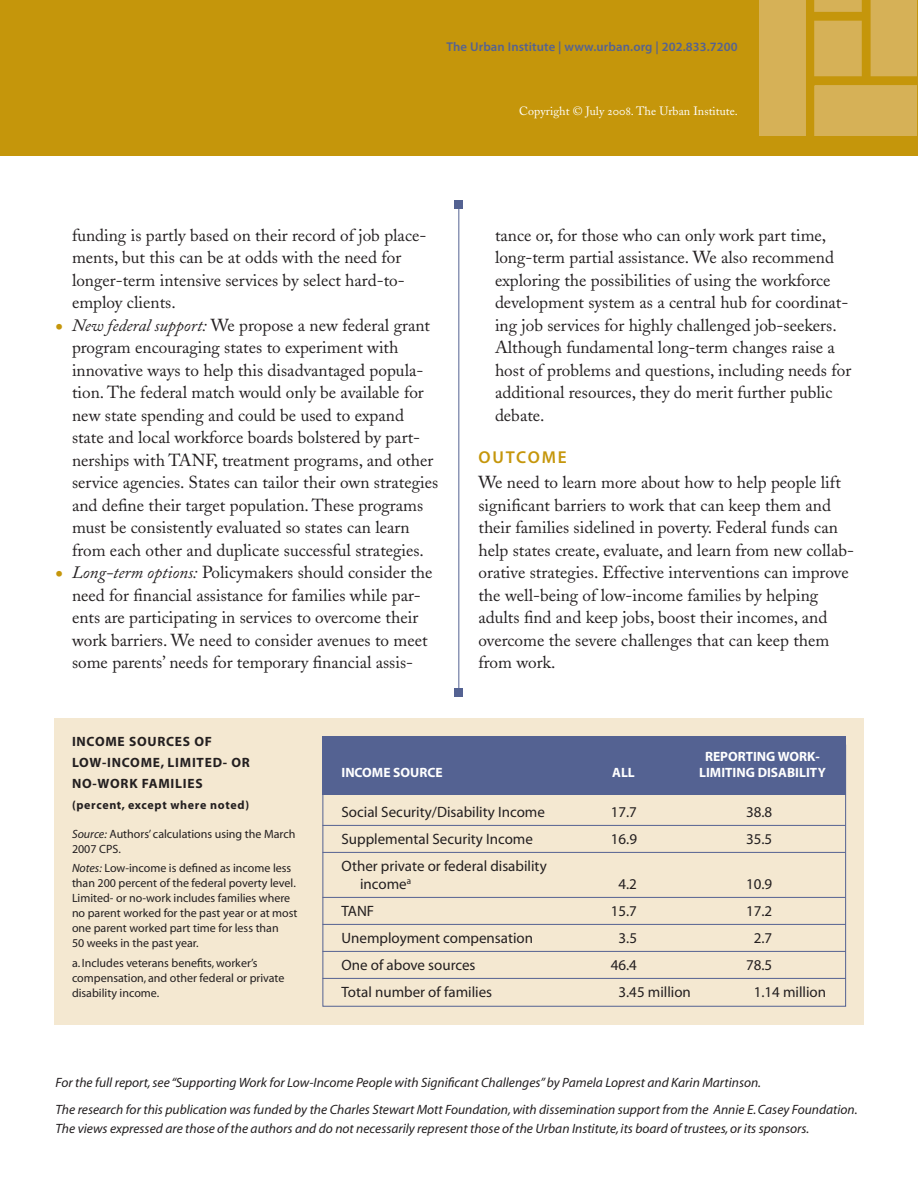
<style>
.page{position:relative;width:918px;height:1188px;background:#fff}
.page>*{position:absolute;margin:0;border:0;box-sizing:border-box;transform-origin:0 0}
.t1{font:17.25px/22.5px "Adobe Caslon";color:#231f20}
.t2{font:600 17.25px "Myriad Pro";letter-spacing:.105em;color:#c5960b}
.t3{font:15px/18px "Myriad";color:#231f20}
.t4{font:italic 13.5px/27.8px "Myriad";color:#231f20}
.t5{font:700 13.5px/21px "Myriad";letter-spacing:.055em;color:#231f20}
.t6{font:700 13.5px "Myriad";color:#fff}
.t7{font:600 12.75px "Myriad Pro";letter-spacing:.01em;color:#546292}
.t8{font:12px/15px "Myriad";color:#231f20}
.t9{font:12px "Adobe Caslon";letter-spacing:.005em;color:#fff}
.t10{font:700 12px "Myriad";letter-spacing:.055em;color:#231f20}
.s1{font-family:"Adobe Caslon Regular SC"}
.s2{font-family:"Myriad Pro";font-weight:600;font-size:24px;color:#c5960b}
.s3{font-style:italic}
</style>
<div class="page">
<hr style="left:459px;top:208px;width:1px;height:482px;background:#546292">
<div style="left:455px;top:688px;width:8px;height:9px;background:#546292"></div>
<div style="left:454px;top:200px;width:9px;height:8px;background:#546292"></div>
<div style="left:0;top:0;width:918px;height:156px;background:#c5960b"></div>
<img style="left:760px;top:0;width:157px;height:136px">
<div style="left:54px;top:718px;width:810px;height:307px;background:#f4e8d1"></div>
<div style="left:322px;top:736px;width:524px;height:59px;background:#546292"></div>
<hr style="left:322px;top:825px;width:523px;height:1px;background:#546292">
<hr style="left:322px;top:852px;width:523px;height:1px;background:#546292">
<hr style="left:322px;top:897px;width:523px;height:1px;background:#546292">
<hr style="left:322px;top:924px;width:524px;height:1px;background:#546292">
<hr style="left:322px;top:951px;width:524px;height:1px;background:#546292">
<hr style="left:322px;top:978px;width:524px;height:1px;background:#546292">
<p class="t7" style="left:446px;top:42px;width:293px">The Urban Institute | www.urban.org | 202.833.7200</p>
<p class="t9" style="left:519px;top:106px;width:220px">Copyright © July <span class="s1">2008</span>. The Urban Institute.</p>
<p class="t1" style="left:72px;top:226px;width:356px">funding is partly based on their record of job place&shy;ments, but this can be at odds with the need for longer-term intensive services by select hard-to&shy;employ clients.</p>
<p class="t1" style="left:72px;top:316px;width:368px;text-indent:-16px"><span class="s2">•</span> <span class="s3">New federal support:</span> We propose a new federal grant program encouraging states to experiment with innovative ways to help this disadvantaged popula&shy;tion. The federal match would only be available for new state spending and could be used to expand state and local workforce boards bolstered by part&shy;nerships with TANF, treatment programs, and other service agencies. States can tailor their own strategies and define their target population. These programs must be consistently evaluated so states can learn from each other and duplicate successful strategies.</p>
<p class="t1" style="left:72px;top:563px;width:362px;text-indent:-16px"><span class="s2">•</span> <span class="s3">Long-term options:</span> Policymakers should consider the need for financial assistance for families while par&shy;ents are participating in services to overcome their work barriers. We need to consider avenues to meet some parents’ needs for temporary financial assis-</p>
<p class="t1" style="left:495px;top:226px;width:358px">tance or, for those who can only work part time, long-term partial assistance. We also recommend exploring the possibilities of using the workforce development system as a central hub for coordinat&shy;ing job services for highly challenged job-seekers.<br>Although fundamental long-term changes raise a host of problems and questions, including needs for additional resources, they do merit further public debate.</p>
<p class="t2" style="left:479px;top:450px;width:90px">OUTCOME</p>
<p class="t1" style="left:479px;top:473px;width:377px">We need to learn more about how to help people lift significant barriers to work that can keep them and their families sidelined in poverty. Federal funds can help states create, evaluate, and learn from new collab&shy;orative strategies. Effective interventions can improve the well-being of low-income families by helping adults find and keep jobs, boost their incomes, and overcome the severe challenges that can keep them from work.</p>
<p class="t5" style="left:72px;top:732px;width:179px">INCOME SOURCES OF<br>LOW-INCOME, LIMITED- OR<br>NO-WORK FAMILIES</p>
<p class="t10" style="left:72px;top:801px;width:179px">(percent, except where noted)</p>
<p class="t8" style="left:72px;top:827px;width:225px"><span class="s3">Source:</span> Authors’ calculations using the March<br>2007 CPS.</p>
<p class="t8" style="left:72px;top:862px;width:227px"><span class="s3">Notes:</span> Low-income is defined as income less than 200 percent of the federal poverty level.<br>Limited- or no-work includes families where no parent worked for the past year or at most one parent worked part time for less than<br>50 weeks in the past year.</p>
<p class="t8" style="left:72px;top:956px;width:214px">a. Includes veterans benefits, worker’s compensation, and other federal or private disability income.</p>
<p class="t6" style="left:705px;top:751px;width:116px">REPORTING WORK-</p>
<p class="t6" style="left:342px;top:767px;width:103px">INCOME SOURCE</p>
<p class="t6" style="left:612px;top:767px;width:24px">ALL</p>
<p class="t6" style="left:699px;top:767px;width:128px">LIMITING DISABILITY</p>
<p class="t3" style="left:342px;top:804px;width:205px">Social Security/Disability Income</p>
<p class="t3" style="left:611px;top:804px;width:28px">17.7</p>
<p class="t3" style="left:746px;top:804px;width:28px">38.8</p>
<p class="t3" style="left:342px;top:831px;width:193px">Supplemental Security Income</p>
<p class="t3" style="left:611px;top:831px;width:28px">16.9</p>
<p class="t3" style="left:746px;top:831px;width:28px">35.5</p>
<p class="t3" style="left:360px;top:858px;width:188px;text-indent:-19px">Other private or federal disability income<sup>a</sup></p>
<p class="t3" style="left:619px;top:876px;width:20px">4.2</p>
<p class="t3" style="left:746px;top:876px;width:28px">10.9</p>
<p class="t3" style="left:342px;top:903px;width:34px">TANF</p>
<p class="t3" style="left:611px;top:903px;width:28px">15.7</p>
<p class="t3" style="left:746px;top:903px;width:28px">17.2</p>
<p class="t3" style="left:342px;top:930px;width:193px">Unemployment compensation</p>
<p class="t3" style="left:619px;top:930px;width:20px">3.5</p>
<p class="t3" style="left:754px;top:930px;width:20px">2.7</p>
<p class="t3" style="left:342px;top:957px;width:136px">One of above sources</p>
<p class="t3" style="left:611px;top:957px;width:28px">46.4</p>
<p class="t3" style="left:746px;top:957px;width:28px">78.5</p>
<p class="t3" style="left:342px;top:984px;width:152px">Total number of families</p>
<p class="t3" style="left:619px;top:984px;width:74px">3.45 million</p>
<p class="t3" style="left:754px;top:984px;width:74px">1.14 million</p>
<p class="t4" style="left:56px;top:1069px;width:804px">For the full report, see “Supporting Work for Low-Income People with Significant Challenges” by Pamela Loprest and Karin Martinson.<br>The research for this publication was funded by the Charles Stewart Mott Foundation, with dissemination support from the Annie E. Casey Foundation.</p>
<p class="t4" style="left:56px;top:1116px;width:755px">The views expressed are those of the authors and do not necessarily represent those of the Urban Institute, its board of trustees, or its sponsors.</p>
</div>
